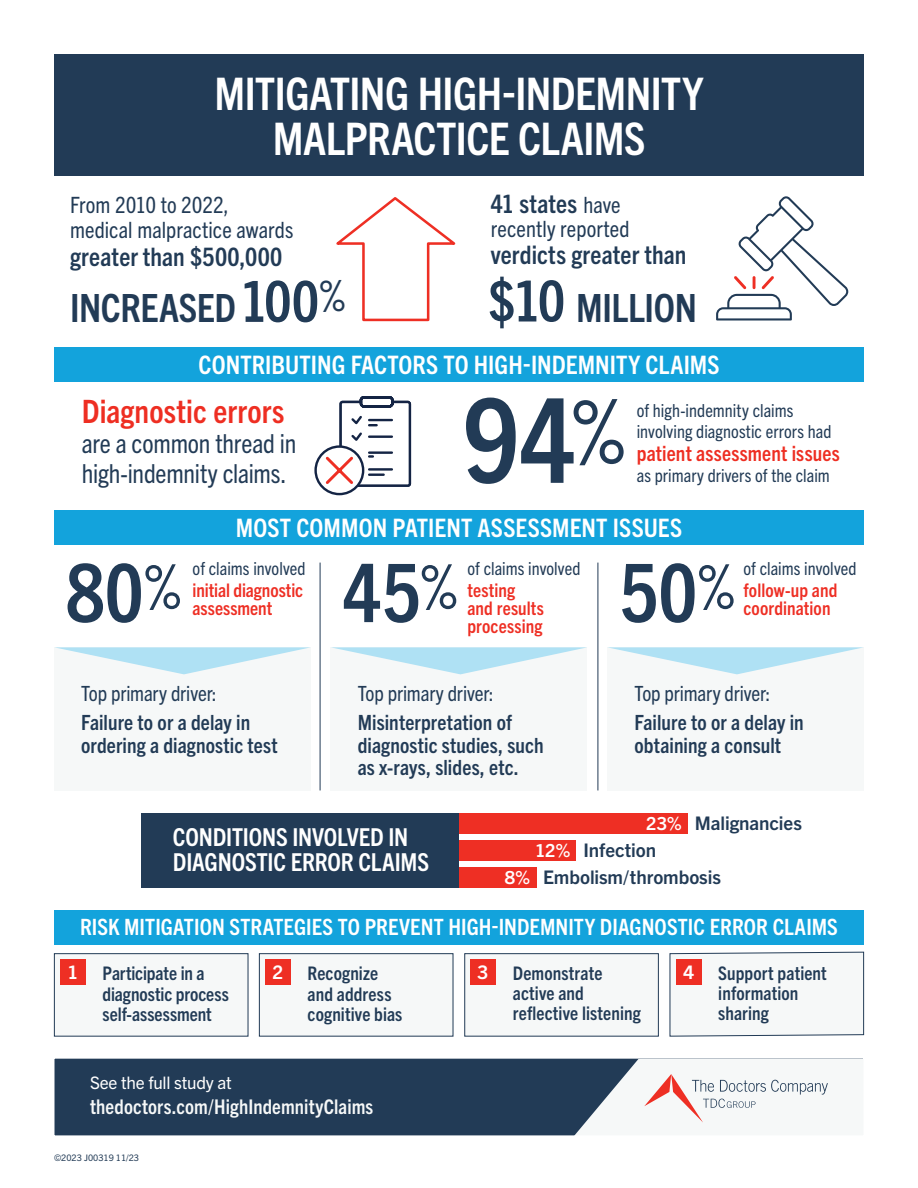
<style>
.page{position:relative;width:918px;height:1188px;background:#fff}
.page>*{position:absolute;margin:0;border:0;box-sizing:border-box;transform-origin:0 0}
.t1{font:700 condensed 117.3px "Trade Gothic Next LT Pro";color:#223b56}
.t2{font:700 condensed 81px "Trade Gothic Next LT Pro";color:#223b56}
.t3{font:700 condensed 45px/45px "Trade Gothic Next LT Pro";letter-spacing:-.01em;color:#fff;text-align:center}
.t4{font:700 condensed 39px "Trade Gothic Next LT Pro";letter-spacing:-.01em;color:#223b56}
.t5{font:700 condensed 32.25px "Trade Gothic Next LT Pro";letter-spacing:.005em;color:#ee2e22}
.t6{font:condensed 26.25px/30px "Trade Gothic Next LT Pro";letter-spacing:-.005em;color:#223b56}
.t7{font:700 condensed 25.5px "Trade Gothic Next LT Pro";letter-spacing:.005em;color:#fff}
.t8{font:700 condensed 25.5px "Trade Gothic Next LT Pro";letter-spacing:.01em;color:#223b56}
.t9{font:700 condensed 24.75px/25.5px "Trade Gothic Next LT Pro";letter-spacing:-.005em;color:#fff}
.t10{font:700 condensed 22.5px "Trade Gothic Next LT Pro";letter-spacing:.005em;color:#fff}
.t11{font:condensed 22.5px/25.5px "Trade Gothic Next LT Pro";letter-spacing:.005em;color:#223b56}
.t12{font:700 condensed 21px/22.5px "Trade Gothic Next LT Pro";letter-spacing:.005em;color:#223b56}
.t13{font:condensed 21px "Trade Gothic Next LT Pro";letter-spacing:-.005em;color:#223b56}
.t14{font:700 condensed 21px "Trade Gothic Next LT Pro";letter-spacing:.01em;color:#ee2e22}
.t15{font:700 condensed 20.25px "Trade Gothic Next LT Pro";letter-spacing:.005em;color:#f6f8f8}
.t16{font:700 condensed 18.75px/20.2px "Trade Gothic Next LT Pro";letter-spacing:.005em;color:#223b56}
.t17{font:700 condensed 18.75px/18.3px "Trade Gothic Next LT Pro";letter-spacing:.005em;color:#ee2f24}
.t18{font:700 18.75px "Trade Gothic Next LT Pro";letter-spacing:-.005em;color:#223b56}
.t19{font:700 18.75px "Trade Gothic Next LT Pro";color:#fff}
.t20{font:condensed 18px/21px "Trade Gothic Next LT Pro";letter-spacing:.005em;color:#223b56}
.t21{font:17.25px "Trade Gothic Next LT Pro";letter-spacing:-.015em;color:#fff}
.t22{font:9px "Trade Gothic Next LT Pro";color:#223b56}
.s1{font-size:57px}
.s2{font-weight:400;font-size:22.5px}
.s3{font-size:18px;color:#fff}
</style>
<div class="page">
<div style="left:54px;top:54px;width:810px;height:122px;background:#223b56"></div>
<hr style="left:320px;top:563px;width:1px;height:227px;background:#223b56">
<hr style="left:598px;top:563px;width:1px;height:227px;background:#223b56">
<svg style="left:336px;top:197px;width:120px;height:125px"></svg>
<div style="left:54px;top:510px;width:810px;height:35px;background:#13a3dc"></div>
<div style="left:54px;top:910px;width:810px;height:35px;background:#13a3dc"></div>
<div style="left:54px;top:953px;width:194px;height:84px;background:#f6f8f8;border:1px solid #223b56"></div>
<div style="left:259px;top:953px;width:194px;height:84px;background:#f6f8f8;border:1px solid #223b56"></div>
<div style="left:464px;top:953px;width:195px;height:84px;background:#f6f8f8;border:1px solid #223b56"></div>
<svg style="left:669px;top:951px;width:195px;height:86px"></svg>
<div style="left:54px;top:348px;width:810px;height:34px;background:#13a3dc"></div>
<div style="left:331px;top:647px;width:256px;height:143px;background:#f6f8f8"></div>
<div style="left:608px;top:647px;width:256px;height:143px;background:#f6f8f8"></div>
<div style="left:54px;top:647px;width:256px;height:143px;background:#f6f8f8"></div>
<div style="left:54px;top:1058px;width:810px;height:79px;background:#223b56"></div>
<svg style="left:575px;top:1060px;width:287px;height:74px;background:#dadbde"></svg>
<svg style="left:55px;top:647px;width:256px;height:27px"></svg>
<svg style="left:331px;top:647px;width:256px;height:27px"></svg>
<svg style="left:607px;top:647px;width:256px;height:27px"></svg>
<div style="left:458px;top:814px;width:230px;height:20px;background:#ee2f24"></div>
<div style="left:458px;top:840px;width:118px;height:21px;background:#ee2f24"></div>
<div style="left:458px;top:867px;width:79px;height:20px;background:#ee2f24"></div>
<div style="left:142px;top:813px;width:317px;height:75px;background:#223b56"></div>
<svg style="left:716px;top:196px;width:132px;height:125px"></svg>
<div style="left:339px;top:401px;width:72px;height:86px;border:2px solid #142444;border-radius:2px"></div>
<svg style="left:349px;top:396px;width:46px;height:45px"></svg>
<hr style="left:369px;top:435px;width:23px;height:3px;background:#142444">
<hr style="left:369px;top:451px;width:23px;height:3px;background:#142444">
<hr style="left:369px;top:468px;width:23px;height:3px;background:#142444">
<svg style="left:316px;top:447px;width:47px;height:47px"></svg>
<div style="left:314px;top:445px;width:50px;height:50px;border:2px solid #142444;border-radius:50%"></div>
<svg style="left:323px;top:454px;width:61px;height:33px"></svg>
<div style="left:51px;top:1055px;width:816px;height:84px;border:4px solid #fff"></div>
<div style="left:60px;top:959px;width:26px;height:26px;background:#ee2f24"></div>
<div style="left:470px;top:959px;width:26px;height:26px;background:#ee2f24"></div>
<div style="left:265px;top:959px;width:26px;height:26px;background:#ee2f24"></div>
<div style="left:676px;top:959px;width:26px;height:26px;background:#ee2f24"></div>
<h3 class="t3" style="left:215px;top:69px;width:490px">MITIGATING HIGH-INDEMNITY<br>MALPRACTICE CLAIMS</h3>
<p class="t11" style="left:70px;top:191px;width:225px">From 2010 to 2022, medical malpractice awards</p>
<h3 class="t8" style="left:70px;top:240px;width:214px">greater than $500,000</h3>
<h3 class="t4" style="left:70px;top:281px;width:277px">INCREASED<span class="s1">100</span><sup>%</sup></h3>
<h3 class="t8" style="left:491px;top:186px;width:131px">41 states <span class="s2">have</span></h3>
<p class="t11" style="left:491px;top:214px;width:140px">recently reported</p>
<h3 class="t8" style="left:491px;top:237px;width:197px">verdicts greater than</h3>
<h3 class="t4" style="left:488px;top:281px;width:210px"><span class="s1">$10</span> MILLION</h3>
<h3 class="t7" style="left:199px;top:347px;width:522px">CONTRIBUTING FACTORS TO HIGH-INDEMNITY CLAIMS</h3>
<h3 class="t5" style="left:82px;top:389px;width:204px">Diagnostic errors</h3>
<h3 class="t6" style="left:82px;top:426px;width:216px">are a common thread in high-indemnity claims.</h3>
<h1 class="t1" style="left:463px;top:360px;width:164px">94<sup>%</sup></h1>
<p class="t20" style="left:637px;top:399px;width:196px">of high-indemnity claims involving diagnostic errors had</p>
<p class="t14" style="left:637px;top:439px;width:204px">patient assessment issues</p>
<p class="t20" style="left:637px;top:464px;width:195px">as primary drivers of the claim</p>
<h3 class="t7" style="left:236px;top:510px;width:448px">MOST COMMON PATIENT ASSESSMENT ISSUES</h3>
<p class="t20" style="left:193px;top:557px;width:115px">of claims involved</p>
<p class="t17" style="left:193px;top:579px;width:112px;line-height:18.8px">initial diagnostic assessment</p>
<p class="t20" style="left:467px;top:557px;width:115px">of claims involved</p>
<p class="t17" style="left:467px;top:580px;width:78px">testing and results processing</p>
<h2 class="t2" style="left:66px;top:537px;width:117px">80<sup>%</sup></h2>
<h2 class="t2" style="left:343px;top:537px;width:116px">45<sup>%</sup></h2>
<h2 class="t2" style="left:620px;top:537px;width:117px">50<sup>%</sup></h2>
<p class="t20" style="left:744px;top:557px;width:115px">of claims involved</p>
<p class="t17" style="left:744px;top:580px;width:95px">follow-up and coordination</p>
<p class="t13" style="left:81px;top:679px;width:137px">Top primary driver:</p>
<p class="t12" style="left:81px;top:710px;width:198px">Failure to or a delay in ordering a diagnostic test</p>
<p class="t13" style="left:358px;top:679px;width:137px">Top primary driver:</p>
<p class="t12" style="left:358px;top:710px;width:187px">Misinterpretation of diagnostic studies, such as x-rays, slides, etc.</p>
<p class="t13" style="left:634px;top:679px;width:137px">Top primary driver:</p>
<p class="t12" style="left:634px;top:710px;width:171px">Failure to or a delay in obtaining a consult</p>
<h3 class="t9" style="left:173px;top:823px;width:258px">CONDITIONS INVOLVED IN<br>DIAGNOSTIC ERROR CLAIMS</h3>
<p class="t18" style="left:646px;top:810px;width:157px"><span class="s3">23%</span> Malignancies</p>
<p class="t18" style="left:535px;top:837px;width:122px"><span class="s3">12%</span> Infection</p>
<p class="t18" style="left:505px;top:864px;width:218px"><span class="s3">8%</span> Embolism/thrombosis</p>
<p class="t10" style="left:80px;top:912px;width:759px">RISK MITIGATION STRATEGIES TO PREVENT HIGH-INDEMNITY DIAGNOSTIC ERROR CLAIMS</p>
<p class="t16" style="left:103px;top:962px;width:128px">Participate in a diagnostic process self-assessment</p>
<p class="t16" style="left:513px;top:962px;width:129px">Demonstrate active and reflective listening</p>
<p class="t19" style="left:273px;top:959px;width:12px">2</p>
<p class="t19" style="left:478px;top:959px;width:12px">3</p>
<p class="t19" style="left:683px;top:959px;width:12px">4</p>
<p class="t19" style="left:68px;top:959px;width:12px">1</p>
<p class="t16" style="left:718px;top:962px;width:110px">Support patient information sharing</p>
<p class="t16" style="left:308px;top:962px;width:96px">Recognize and address cognitive bias</p>
<p class="t21" style="left:90px;top:1071px;width:143px">See the full study at</p>
<p class="t15" style="left:90px;top:1092px;width:285px">thedoctors.com/HighIndemnityClaims</p>
<p class="t22" style="left:54px;top:1151px;width:87px">©2023 J00319 11/23</p>
</div>
